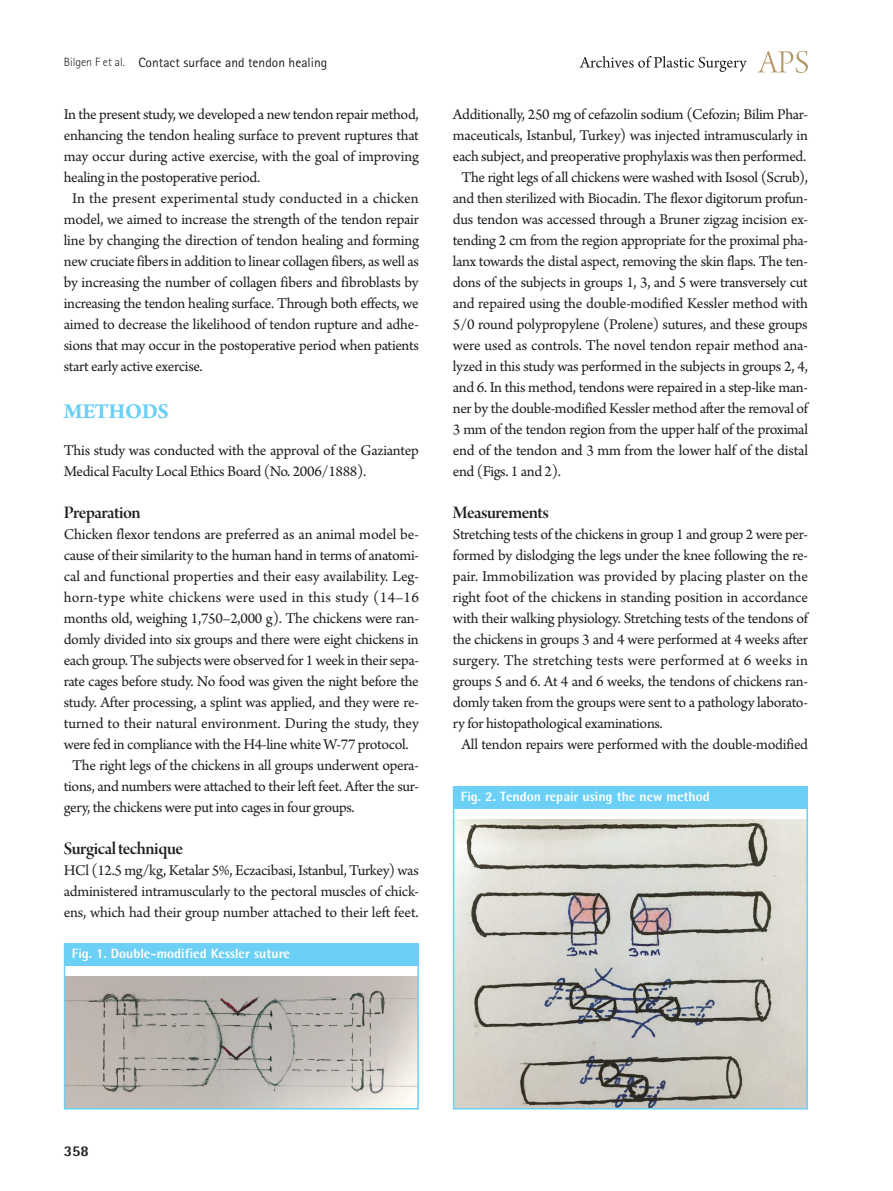
<style>
.page{position:relative;width:893px;height:1191px;background:#fff}
.page>*{position:absolute;margin:0;border:0;box-sizing:border-box;transform-origin:0 0}
.대제목{font:700 22.5px "Arno Pro";letter-spacing:-.02em;color:#6bcff6}
.중제목{font:18.75px "Arno Pro Smbd Display";letter-spacing:-.025em;color:#231f20}
.본문{font:15.75px/21px "Arno Pro";letter-spacing:-.02em;color:#231f20;text-align:justify}
.본문_0{font:15.75px/21px "Arno Pro";letter-spacing:-.02em;color:#231f20;text-align:justify}
.t1{font:800 15px "Rotis Semi Sans Std";color:#231f20}
.표그림제목{font:800 13.5px "Rotis Semi Sans Std";color:#fff}
.하시라_제목{font:13.5px "Rotis Sans Serif Std";color:#231f20}
.s1{font-weight:300;font-size:12px}
</style>
<div class="page">
<svg style="left:757px;top:51px;width:51px;height:22px"></svg>
<svg style="left:579px;top:56px;width:168px;height:16px"></svg>
<img style="left:67px;top:976px;width:349px;height:130px">
<div style="left:64px;top:943px;width:354px;height:23px;background:#6bcff6"></div>
<div style="left:64px;top:943px;width:355px;height:166px;border:2px solid #6bcff6"></div>
<img style="left:456px;top:819px;width:349px;height:287px">
<div style="left:453px;top:786px;width:354px;height:22px;background:#6bcff6"></div>
<div style="left:453px;top:786px;width:355px;height:323px;border:2px solid #6bcff6"></div>
<p class="하시라_제목" style="left:64px;top:54px;width:265px"><span class="s1">Bilgen F et al.</span> Contact surface and tendon healing</p>
<p class="본문" style="left:64px;top:105px;width:357px">In the present study, we developed a new tendon repair method, enhancing the tendon healing surface to prevent ruptures that may occur during active exercise, with the goal of improving healing in the postoperative period.</p>
<p class="본문" style="left:64px;top:189px;width:357px;text-indent:9px">In the present experimental study conducted in a chicken model, we aimed to increase the strength of the tendon repair line by changing the direction of tendon healing and forming new cruciate fibers in addition to linear collagen fibers, as well as by increasing the number of collagen fibers and fibroblasts by increasing the tendon healing surface. Through both effects, we aimed to decrease the likelihood of tendon rupture and adhe&shy;sions that may occur in the postoperative period when patients start early active exercise.</p>
<p class="대제목" style="left:64px;top:399px;width:107px">METHODS</p>
<p class="본문_0" style="left:64px;top:441px;width:357px">This study was conducted with the approval of the Gaziantep<br>Medical Faculty Local Ethics Board (No. 2006/1888).</p>
<p class="중제목" style="left:64px;top:502px;width:79px">Preparation</p>
<p class="본문_0" style="left:64px;top:525px;width:357px">Chicken flexor tendons are preferred as an animal model be&shy;cause of their similarity to the human hand in terms of anatomi&shy;cal and functional properties and their easy availability. Leg&shy;horn-type white chickens were used in this study (14–16 months old, weighing 1,750–2,000 g). The chickens were ran&shy;domly divided into six groups and there were eight chickens in each group. The subjects were observed for 1 week in their sepa&shy;rate cages before study. No food was given the night before the study. After processing, a splint was applied, and they were re&shy;turned to their natural environment. During the study, they were fed in compliance with the H4-line white W-77 protocol.</p>
<p class="본문" style="left:64px;top:756px;width:357px;text-indent:9px">The right legs of the chickens in all groups underwent opera&shy;tions, and numbers were attached to their left feet. After the sur&shy;gery, the chickens were put into cages in four groups.</p>
<p class="중제목" style="left:64px;top:838px;width:121px">Surgical technique</p>
<p class="본문_0" style="left:64px;top:861px;width:357px">HCl (12.5 mg/kg, Ketalar 5%, Eczacibasi, Istanbul, Turkey) was administered intramuscularly to the pectoral muscles of chick&shy;ens, which had their group number attached to their left feet.</p>
<p class="표그림제목" style="left:72px;top:945px;width:220px">Fig. 1. Double-modified Kessler suture</p>
<p class="본문_0" style="left:453px;top:105px;width:357px">Additionally, 250 mg of cefazolin sodium (Cefozin; Bilim Phar&shy;maceuticals, Istanbul, Turkey) was injected intramuscularly in each subject, and preoperative prophylaxis was then performed.</p>
<p class="본문" style="left:453px;top:168px;width:357px;text-indent:9px">The right legs of all chickens were washed with Isosol (Scrub), and then sterilized with Biocadin. The flexor digitorum profun&shy;dus tendon was accessed through a Bruner zigzag incision ex&shy;tending 2 cm from the region appropriate for the proximal pha&shy;lanx towards the distal aspect, removing the skin flaps. The ten&shy;dons of the subjects in groups 1, 3, and 5 were transversely cut and repaired using the double-modified Kessler method with 5/0 round polypropylene (Prolene) sutures, and these groups were used as controls. The novel tendon repair method ana&shy;lyzed in this study was performed in the subjects in groups 2, 4, and 6. In this method, tendons were repaired in a step-like man&shy;ner by the double-modified Kessler method after the removal of 3 mm of the tendon region from the upper half of the proximal end of the tendon and 3 mm from the lower half of the distal end (Figs. 1 and 2).</p>
<p class="중제목" style="left:453px;top:502px;width:98px">Measurements</p>
<p class="본문_0" style="left:453px;top:525px;width:357px">Stretching tests of the chickens in group 1 and group 2 were per&shy;formed by dislodging the legs under the knee following the re&shy;pair. Immobilization was provided by placing plaster on the right foot of the chickens in standing position in accordance with their walking physiology. Stretching tests of the tendons of the chickens in groups 3 and 4 were performed at 4 weeks after surgery. The stretching tests were performed at 6 weeks in groups 5 and 6. At 4 and 6 weeks, the tendons of chickens ran&shy;domly taken from the groups were sent to a pathology laborato&shy;ry for histopathological examinations.</p>
<p class="본문" style="left:461px;top:735px;width:348px">All tendon repairs were performed with the double-modified</p>
<p class="표그림제목" style="left:461px;top:788px;width:250px">Fig. 2. Tendon repair using the new method</p>
<p class="t1" style="left:64px;top:1141px;width:27px">358</p>
</div>
